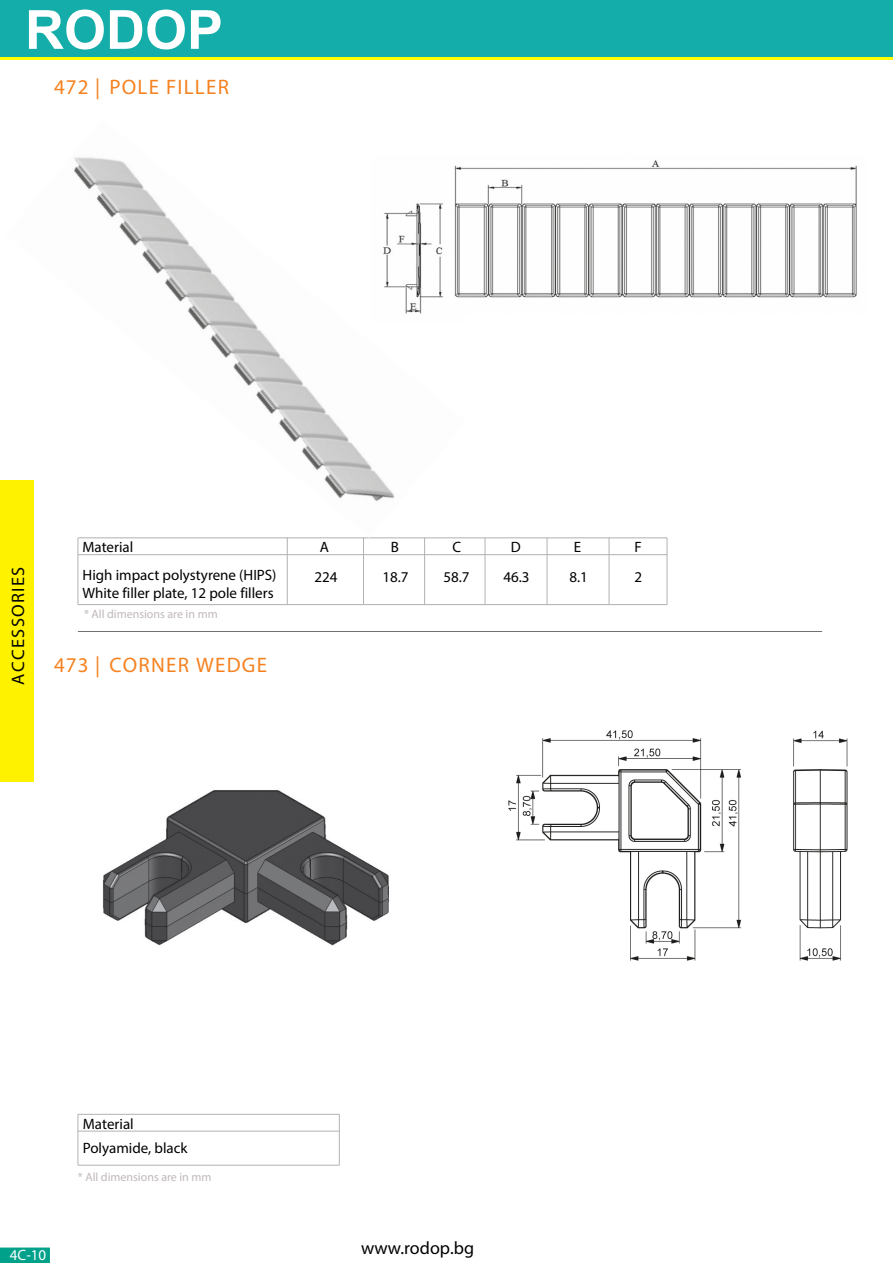
<style>
.page{position:relative;width:893px;height:1263px;background:#fff}
.page>*{position:absolute;margin:0;border:0;box-sizing:border-box;transform-origin:0 0}
.t1{font:700 54px "Arial";color:#fff}
.t2{font:21px "Myriad Pro";letter-spacing:.06em;color:#f58220}
.t3{font:18px "Myriad Pro";color:#000}
.t4{font:18px "Myriad Pro";letter-spacing:.075em;color:#020403}
.t5{font:15px/27.8px "Myriad Pro";color:#000}
.t6{font:15px "Myriad Pro";color:#fff}
.t7{font:12px "Myriad Pro";color:#c1b8b8}
</style>
<div class="page">
<div style="left:0;top:480px;width:34px;height:302px;background:#fff200"></div>
<svg style="left:0;top:1247px;width:50px;height:16px"></svg>
<div style="left:0;top:0;width:893px;height:57px;background:#14ada9"></div>
<hr style="left:0;top:57px;width:893px;height:3px;background:#ff0">
<hr style="left:78px;top:631px;width:744px;height:1px;background:#727070">
<hr style="left:78px;top:538px;width:1px;height:67px;background:#b2b2b1">
<hr style="left:78px;top:554px;width:589px;height:1px;background:#b2b2b1">
<hr style="left:78px;top:537px;width:589px;height:1px;background:#b2b2b1">
<hr style="left:287px;top:538px;width:1px;height:67px;background:#b2b2b1">
<hr style="left:363px;top:538px;width:1px;height:67px;background:#b2b2b1">
<hr style="left:424px;top:538px;width:1px;height:67px;background:#b2b2b1">
<hr style="left:78px;top:604px;width:589px;height:1px;background:#b2b2b1">
<img style="left:73px;top:157px;width:393px;height:381px">
<img style="left:363px;top:157px;width:494px;height:165px">
<hr style="left:485px;top:538px;width:1px;height:67px;background:#b2b2b1">
<hr style="left:547px;top:538px;width:1px;height:67px;background:#b2b2b1">
<hr style="left:609px;top:538px;width:1px;height:67px;background:#b2b2b1">
<hr style="left:667px;top:538px;width:1px;height:67px;background:#b2b2b1">
<img style="left:102px;top:790px;width:287px;height:156px">
<img style="left:508px;top:730px;width:340px;height:231px">
<hr style="left:78px;top:1114px;width:1px;height:51px;background:#b2b2b1">
<hr style="left:78px;top:1131px;width:261px;height:1px;background:#b2b2b1">
<hr style="left:78px;top:1114px;width:261px;height:1px;background:#b2b2b1">
<hr style="left:78px;top:1165px;width:261px;height:1px;background:#b2b2b1">
<hr style="left:339px;top:1114px;width:1px;height:51px;background:#b2b2b1">
<h1 class="t1" style="left:25px;top:-8px;width:200px">RODOP</h1>
<h2 class="t2" style="left:54px;top:74px;width:176px">472 | POLE FILLER</h2>
<p class="t4" style="left:7px;top:685px;width:120px;rotate:-90deg">ACCESSORIES</p>
<p class="t5" style="left:82px;top:533px;width:196px">Material<br>High impact polystyrene (HIPS)</p>
<p class="t5" style="left:82px;top:578px;width:193px">White filler plate, 12 pole fillers</p>
<p class="t7" style="left:84px;top:607px;width:135px">* All dimensions are in mm</p>
<h2 class="t2" style="left:54px;top:652px;width:214px">473 | CORNER WEDGE</h2>
<p class="t5" style="left:314px;top:532px;width:25px;line-height:30.2px;text-align:center">A<br>224</p>
<p class="t5" style="left:391px;top:533px;width:10px">B</p>
<p class="t5" style="left:452px;top:533px;width:10px">C</p>
<p class="t5" style="left:511px;top:533px;width:11px">D</p>
<p class="t5" style="left:574px;top:533px;width:9px">E</p>
<p class="t5" style="left:634px;top:533px;width:9px">F</p>
<p class="t5" style="left:382px;top:563px;width:28px">18.7</p>
<p class="t5" style="left:443px;top:563px;width:28px">58.7</p>
<p class="t5" style="left:503px;top:563px;width:28px">46.3</p>
<p class="t5" style="left:569px;top:563px;width:20px">8.1</p>
<p class="t5" style="left:634px;top:563px;width:9px">2</p>
<p class="t6" style="left:10px;top:1246px;width:38px">4C-10</p>
<p class="t5" style="left:83px;top:1112px;width:106px;line-height:23.9px">Material<br>Polyamide, black</p>
<p class="t7" style="left:78px;top:1170px;width:135px">* All dimensions are in mm</p>
<p class="t3" style="left:361px;top:1236px;width:115px">www.rodop.bg</p>
</div>
